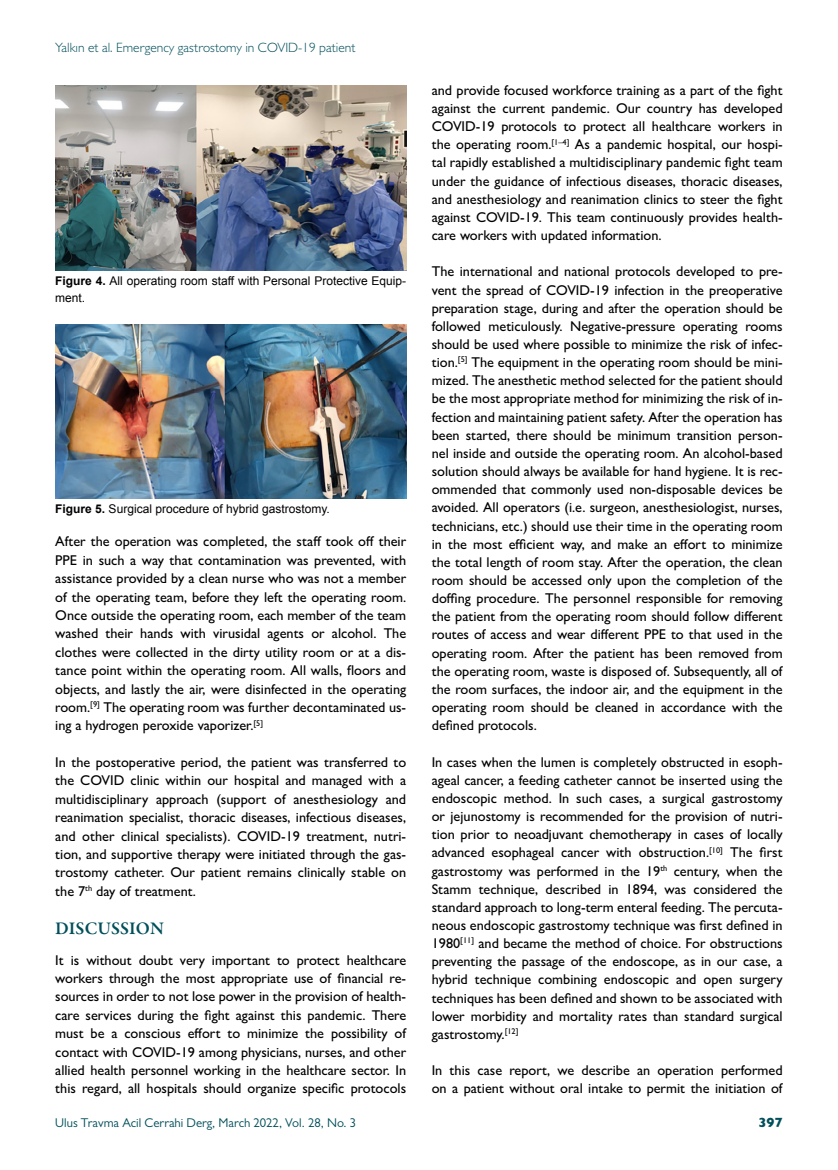
<style>
.page{position:relative;width:838px;height:1170px;background:#fff}
.page>*{position:absolute;margin:0;border:0;box-sizing:border-box;transform-origin:0 0}
.t1{font:600 18px "Garamond Premr Pro";color:#004f5a}
.t2{font:500 14.25px/18.1px "Gill Sans MT Pro";color:#000;text-align:justify}
.t3{font:300 13.5px "Gill Sans MT Pro";color:#004f5a}
.t4{font:800 13.5px "Gill Sans MT Pro";color:#004f5a}
.t5{font:12.75px "Gill Sans MT Pro";color:#004f5a}
.t6{font:12px/16.5px "Arial";color:#000}
.s1{font-weight:700}
</style>
<div class="page">
<img style="left:55px;top:85px;width:351px;height:185px">
<img style="left:55px;top:325px;width:351px;height:173px">
<p class="t3" style="left:55px;top:39px;width:302px">Yalkın et al. Emergency gastrostomy in COVID-19 patient</p>
<p class="t6" style="left:55px;top:273px;width:352px"><span class="s1">Figure 4.</span> All operating room staff with Personal Protective Equip&shy;ment.</p>
<p class="t6" style="left:55px;top:500px;width:276px"><span class="s1">Figure 5.</span> Surgical procedure of hybrid gastrostomy.</p>
<p class="t2" style="left:55px;top:532px;width:352px">After the operation was completed, the staff took off their PPE in such a way that contamination was prevented, with assistance provided by a clean nurse who was not a member of the operating team, before they left the operating room.<br>Once outside the operating room, each member of the team washed their hands with virusidal agents or alcohol. The clothes were collected in the dirty utility room or at a dis&shy;tance point within the operating room. All walls, floors and objects, and lastly the air, were disinfected in the operating room.<sup>[9]</sup> The operating room was further decontaminated us&shy;ing a hydrogen peroxide vaporizer.<sup>[5]</sup></p>
<p class="t2" style="left:55px;top:753px;width:352px">In the postoperative period, the patient was transferred to the COVID clinic within our hospital and managed with a multidisciplinary approach (support of anesthesiology and reanimation specialist, thoracic diseases, infectious diseases, and other clinical specialists). COVID-19 treatment, nutri&shy;tion, and supportive therapy were initiated through the gas&shy;trostomy catheter. Our patient remains clinically stable on the 7<sup>th</sup> day of treatment.</p>
<p class="t1" style="left:55px;top:917px;width:110px">DISCUSSION</p>
<p class="t2" style="left:55px;top:950px;width:352px">It is without doubt very important to protect healthcare workers through the most appropriate use of financial re&shy;sources in order to not lose power in the provision of health&shy;care services during the fight against this pandemic. There must be a conscious effort to minimize the possibility of contact with COVID-19 among physicians, nurses, and other allied health personnel working in the healthcare sector. In this regard, all hospitals should organize specific protocols</p>
<p class="t2" style="left:432px;top:81px;width:352px">and provide focused workforce training as a part of the fight against the current pandemic. Our country has developed COVID-19 protocols to protect all healthcare workers in the operating room.<sup>[1–4]</sup> As a pandemic hospital, our hospi&shy;tal rapidly established a multidisciplinary pandemic fight team under the guidance of infectious diseases, thoracic diseases, and anesthesiology and reanimation clinics to steer the fight against COVID-19. This team continuously provides health&shy;care workers with updated information.</p>
<p class="t2" style="left:432px;top:262px;width:352px">The international and national protocols developed to pre&shy;vent the spread of COVID-19 infection in the preoperative preparation stage, during and after the operation should be followed meticulously. Negative-pressure operating rooms should be used where possible to minimize the risk of infec&shy;tion.<sup>[5]</sup> The equipment in the operating room should be mini&shy;mized. The anesthetic method selected for the patient should be the most appropriate method for minimizing the risk of in&shy;fection and maintaining patient safety. After the operation has been started, there should be minimum transition person&shy;nel inside and outside the operating room. An alcohol-based solution should always be available for hand hygiene. It is rec&shy;ommended that commonly used non-disposable devices be avoided. All operators (i.e. surgeon, anesthesiologist, nurses, technicians, etc.) should use their time in the operating room in the most efficient way, and make an effort to minimize the total length of room stay. After the operation, the clean room should be accessed only upon the completion of the doffing procedure. The personnel responsible for removing the patient from the operating room should follow different routes of access and wear different PPE to that used in the operating room. After the patient has been removed from the operating room, waste is disposed of. Subsequently, all of the room surfaces, the indoor air, and the equipment in the operating room should be cleaned in accordance with the defined protocols.</p>
<p class="t2" style="left:432px;top:752px;width:352px">In cases when the lumen is completely obstructed in esoph&shy;ageal cancer, a feeding catheter cannot be inserted using the endoscopic method. In such cases, a surgical gastrostomy or jejunostomy is recommended for the provision of nutri&shy;tion prior to neoadjuvant chemotherapy in cases of locally advanced esophageal cancer with obstruction.<sup>[10]</sup> The first gastrostomy was performed in the 19<sup>th</sup> century, when the Stamm technique, described in 1894, was considered the standard approach to long-term enteral feeding. The percuta&shy;neous endoscopic gastrostomy technique was first defined in 1980<sup>[11]</sup> and became the method of choice. For obstructions preventing the passage of the endoscope, as in our case, a hybrid technique combining endoscopic and open surgery techniques has been defined and shown to be associated with lower morbidity and mortality rates than standard surgical gastrostomy.<sup>[12]</sup></p>
<p class="t2" style="left:432px;top:1061px;width:352px">In this case report, we describe an operation performed on a patient without oral intake to permit the initiation of</p>
<p class="t5" style="left:55px;top:1115px;width:302px">Ulus Travma Acil Cerrahi Derg, March 2022, Vol. 28, No. 3</p>
<p class="t4" style="left:758px;top:1114px;width:26px">397</p>
</div>
